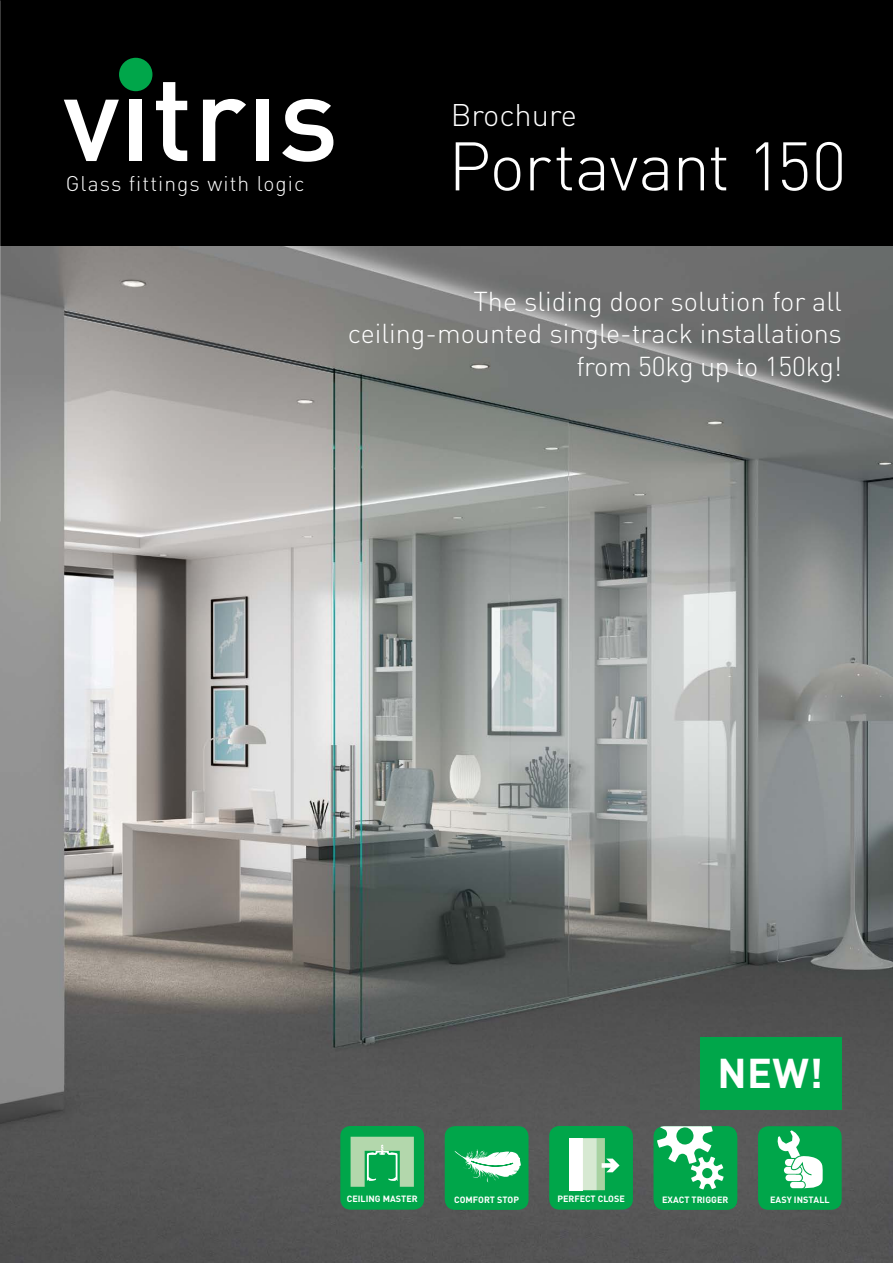
<style>
.page{position:relative;width:893px;height:1263px;background:#fff}
.page>*{position:absolute;margin:0;border:0;box-sizing:border-box;transform-origin:0 0}
.t1{font:300 67.5px "DIN Pro";letter-spacing:-.015em;color:#fff}
.t2{font:700 41.1px "DIN Pro";color:#fff}
.t3{font:300 30.9px "DIN Pro";color:#fff}
.t4{font:300 27px/32.4px "DIN Pro";color:#fff;text-align:right}
.t5{font:300 21px "DIN Pro";letter-spacing:.05em;color:#fff}
.t6{font:700 9px "DIN";color:#fff}
</style>
<div class="page">
<div style="left:0;top:0;width:893px;height:247px;background:#000"></div>
<svg style="left:64px;top:100px;width:55px;height:61px"></svg>
<div style="left:130px;top:100px;width:12px;height:61px;background:#fff"></div>
<svg style="left:156px;top:82px;width:31px;height:79px"></svg>
<svg style="left:203px;top:99px;width:43px;height:62px"></svg>
<div style="left:256px;top:100px;width:12px;height:61px;background:#fff"></div>
<svg style="left:282px;top:99px;width:51px;height:63px"></svg>
<div style="left:119px;top:58px;width:33px;height:33px;background:#00a64a;border-radius:50%"></div>
<img style="left:0;top:247px;width:893px;height:1016px">
<div style="left:445px;top:1126px;width:83px;height:84px;background:#00a64a;border-radius:10px"></div>
<svg style="left:455px;top:1149px;width:66px;height:33px"></svg>
<div style="left:654px;top:1126px;width:83px;height:84px;background:#00a64a;border-radius:10px"></div>
<svg style="left:657px;top:1126px;width:67px;height:63px"></svg>
<div style="left:340px;top:1126px;width:84px;height:84px;background:#00a64a;border-radius:10px"></div>
<svg style="left:351px;top:1137px;width:63px;height:50px"></svg>
<div style="left:549px;top:1126px;width:84px;height:84px;background:#00a64a;border-radius:10px"></div>
<svg style="left:569px;top:1138px;width:50px;height:52px"></svg>
<div style="left:758px;top:1126px;width:84px;height:84px;background:#00a64a;border-radius:10px"></div>
<svg style="left:777px;top:1130px;width:46px;height:58px"></svg>
<div style="left:700px;top:1037px;width:142px;height:72px;background:#00a64a"></div>
<p class="t5" style="left:66px;top:169px;width:240px">Glass fittings with logic</p>
<p class="t3" style="left:451px;top:93px;width:128px">Brochure</p>
<h1 class="t1" style="left:448px;top:120px;width:400px">Portavant 150</h1>
<p class="t4" style="left:348px;top:284px;width:495px">The sliding door solution for all ceiling-mounted single-track installations from 50kg up to 150kg!</p>
<h2 class="t2" style="left:718px;top:1045px;width:107px">NEW!</h2>
<p class="t6" style="left:347px;top:1193px;width:72px">CEILING MASTER</p>
<p class="t6" style="left:454px;top:1193px;width:66px">COMFORT STOP</p>
<p class="t6" style="left:557px;top:1193px;width:69px">PERFECT CLOSE</p>
<p class="t6" style="left:662px;top:1193px;width:68px">EXACT TRIGGER</p>
<p class="t6" style="left:770px;top:1194px;width:61px">EASY INSTALL</p>
</div>
